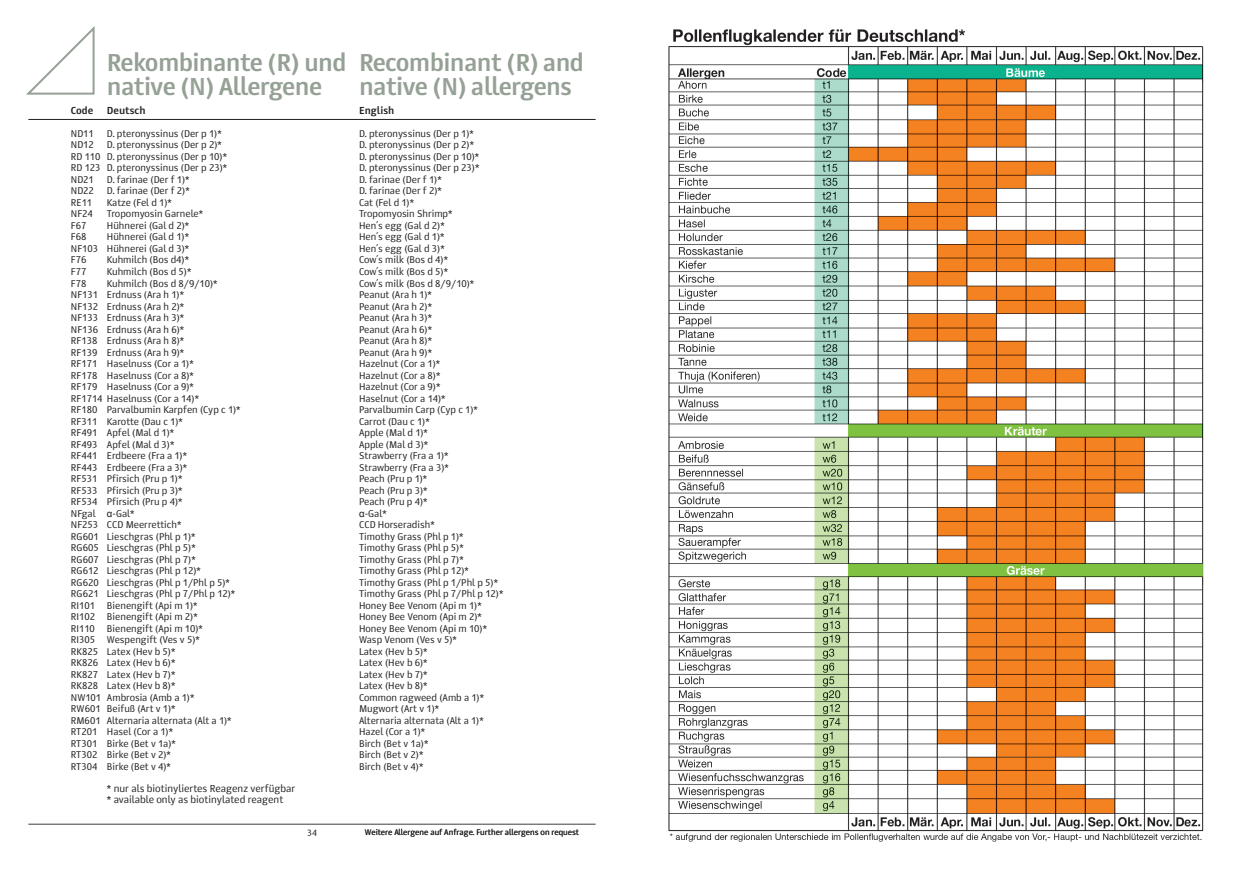
<style>
.page{position:relative;width:1248px;height:871px;background:#fff}
.page>*{position:absolute;margin:0;border:0;box-sizing:border-box;transform-origin:0 0}
.t1{font:700 24px "Story";letter-spacing:-.03em;color:#96a196}
.t2{font:10px "Story";color:#231f20}
.t3{font:700 10px "Story";color:#231f20}
.t4{font:9.7px "Story";color:#231f20}
.t5{font:9.7px "Story";letter-spacing:-.02em;color:#231f20}
.t6{font:9px "Story";color:#231f20}
.t7{font:8px "Story";color:#231f20}
.s1{font-family:"Arial"}
</style>
<div class="page">
<hr style="left:28px;top:823px;width:567px;height:1px;background:#3e3e3f">
<hr style="left:28px;top:119px;width:567px;height:1px;background:#231f20">
<img style="left:668px;top:29px;width:536px;height:813px">
<svg style="left:26px;top:26px;width:69px;height:69px"></svg>
<p class="t1" style="left:107px;top:47px;width:478px">Rekombinante (R) und Recombinant (R) and</p>
<p class="t1" style="left:107px;top:71px;width:217px">native (N) Allergene</p>
<p class="t1" style="left:359px;top:71px;width:214px">native (N) allergens</p>
<p class="t3" style="left:71px;top:104px;width:24px">Code</p>
<p class="t3" style="left:107px;top:104px;width:40px">Deutsch</p>
<p class="t3" style="left:359px;top:104px;width:37px">English</p>
<p class="t4" style="left:71px;top:127px;width:24px">ND11</p>
<p class="t4" style="left:107px;top:127px;width:116px">D. pteronyssinus (Der p 1)*</p>
<p class="t4" style="left:359px;top:127px;width:116px">D. pteronyssinus (Der p 1)*</p>
<p class="t4" style="left:71px;top:139px;width:24px">ND12</p>
<p class="t4" style="left:107px;top:139px;width:116px">D. pteronyssinus (Der p 2)*</p>
<p class="t4" style="left:359px;top:139px;width:116px">D. pteronyssinus (Der p 2)*</p>
<p class="t4" style="left:71px;top:150px;width:158px">RD 110 D. pteronyssinus (Der p 10)*</p>
<p class="t4" style="left:359px;top:150px;width:122px">D. pteronyssinus (Der p 10)*</p>
<p class="t4" style="left:71px;top:162px;width:158px">RD 123 D. pteronyssinus (Der p 23)*</p>
<p class="t4" style="left:359px;top:162px;width:122px">D. pteronyssinus (Der p 23)*</p>
<p class="t4" style="left:71px;top:173px;width:24px">ND21</p>
<p class="t4" style="left:107px;top:173px;width:84px">D. farinae (Der f 1)*</p>
<p class="t4" style="left:359px;top:173px;width:84px">D. farinae (Der f 1)*</p>
<p class="t4" style="left:71px;top:185px;width:25px">ND22</p>
<p class="t4" style="left:107px;top:185px;width:84px">D. farinae (Der f 2)*</p>
<p class="t4" style="left:359px;top:185px;width:84px">D. farinae (Der f 2)*</p>
<p class="t4" style="left:71px;top:196px;width:23px">RE11</p>
<p class="t5" style="left:107px;top:196px;width:66px">Katze (Fel d 1)*</p>
<p class="t4" style="left:359px;top:196px;width:57px">Cat (Fel d 1)*</p>
<p class="t4" style="left:71px;top:208px;width:24px">NF24</p>
<p class="t4" style="left:107px;top:208px;width:98px">Tropomyosin Garnele*</p>
<p class="t4" style="left:359px;top:208px;width:95px">Tropomyosin Shrimp*</p>
<p class="t4" style="left:71px;top:219px;width:17px">F67</p>
<p class="t4" style="left:107px;top:219px;width:84px">Hühnerei (Gal d 2)*</p>
<p class="t4" style="left:359px;top:219px;width:87px">Hen´s egg (Gal d 2)*</p>
<p class="t4" style="left:71px;top:231px;width:17px">F68</p>
<p class="t4" style="left:107px;top:231px;width:84px">Hühnerei (Gal d 1)*</p>
<p class="t4" style="left:359px;top:231px;width:87px">Hen´s egg (Gal d 1)*</p>
<p class="t4" style="left:71px;top:242px;width:120px">NF103 Hühnerei (Gal d 3)*</p>
<p class="t4" style="left:359px;top:242px;width:87px">Hen´s egg (Gal d 3)*</p>
<p class="t4" style="left:71px;top:254px;width:17px">F76</p>
<p class="t4" style="left:107px;top:254px;width:84px">Kuhmilch (Bos d4)*</p>
<p class="t4" style="left:359px;top:254px;width:91px">Cow´s milk (Bos d 4)*</p>
<p class="t4" style="left:71px;top:265px;width:17px">F77</p>
<p class="t4" style="left:107px;top:265px;width:86px">Kuhmilch (Bos d 5)*</p>
<p class="t4" style="left:359px;top:265px;width:91px">Cow´s milk (Bos d 5)*</p>
<p class="t4" style="left:71px;top:277px;width:17px">F78</p>
<p class="t4" style="left:107px;top:277px;width:112px">Kuhmilch (Bos d 8/9/10)*</p>
<p class="t4" style="left:359px;top:277px;width:117px">Cow´s milk (Bos d 8/9/10)*</p>
<p class="t4" style="left:71px;top:288px;width:115px">NF131 Erdnuss (Ara h 1)*</p>
<p class="t4" style="left:359px;top:288px;width:74px">Peanut (Ara h 1)*</p>
<p class="t4" style="left:71px;top:300px;width:115px">NF132 Erdnuss (Ara h 2)*</p>
<p class="t4" style="left:359px;top:300px;width:74px">Peanut (Ara h 2)*</p>
<p class="t4" style="left:71px;top:311px;width:115px">NF133 Erdnuss (Ara h 3)*</p>
<p class="t4" style="left:359px;top:311px;width:74px">Peanut (Ara h 3)*</p>
<p class="t4" style="left:71px;top:323px;width:115px">NF136 Erdnuss (Ara h 6)*</p>
<p class="t4" style="left:359px;top:323px;width:74px">Peanut (Ara h 6)*</p>
<p class="t4" style="left:71px;top:334px;width:115px">RF138 Erdnuss (Ara h 8)*</p>
<p class="t4" style="left:359px;top:334px;width:74px">Peanut (Ara h 8)*</p>
<p class="t4" style="left:71px;top:346px;width:115px">RF139 Erdnuss (Ara h 9)*</p>
<p class="t4" style="left:359px;top:346px;width:74px">Peanut (Ara h 9)*</p>
<p class="t4" style="left:71px;top:357px;width:124px">RF171 Haselnuss (Cor a 1)*</p>
<p class="t4" style="left:359px;top:357px;width:83px">Hazelnut (Cor a 1)*</p>
<p class="t4" style="left:71px;top:369px;width:124px">RF178 Haselnuss (Cor a 8)*</p>
<p class="t4" style="left:359px;top:369px;width:83px">Hazelnut (Cor a 8)*</p>
<p class="t4" style="left:71px;top:380px;width:124px">RF179 Haselnuss (Cor a 9)*</p>
<p class="t4" style="left:359px;top:380px;width:83px">Hazelnut (Cor a 9)*</p>
<p class="t4" style="left:71px;top:392px;width:130px">RF1714 Haselnuss (Cor a 14)*</p>
<p class="t4" style="left:359px;top:392px;width:88px">Haselnut (Cor a 14)*</p>
<p class="t4" style="left:71px;top:403px;width:171px">RF180 Parvalbumin Karpfen (Cyp c 1)*</p>
<p class="t4" style="left:359px;top:403px;width:120px">Parvalbumin Carp (Cyp c 1)*</p>
<p class="t4" style="left:71px;top:415px;width:114px">RF311 Karotte (Dau c 1)*</p>
<p class="t4" style="left:359px;top:415px;width:72px">Carrot (Dau c 1)*</p>
<p class="t4" style="left:71px;top:426px;width:105px">RF491 Apfel (Mal d 1)*</p>
<p class="t4" style="left:359px;top:426px;width:70px">Apple (Mal d 1)*</p>
<p class="t4" style="left:71px;top:438px;width:105px">RF493 Apfel (Mal d 3)*</p>
<p class="t4" style="left:359px;top:438px;width:71px">Apple (Mal d 3)*</p>
<p class="t4" style="left:71px;top:449px;width:118px">RF441 Erdbeere (Fra a 1)*</p>
<p class="t4" style="left:359px;top:449px;width:91px">Strawberry (Fra a 1)*</p>
<p class="t4" style="left:71px;top:461px;width:118px">RF443 Erdbeere (Fra a 3)*</p>
<p class="t4" style="left:359px;top:461px;width:91px">Strawberry (Fra a 3)*</p>
<p class="t4" style="left:71px;top:472px;width:113px">RF531 Pfirsich (Pru p 1)*</p>
<p class="t4" style="left:359px;top:472px;width:70px">Peach (Pru p 1)*</p>
<p class="t4" style="left:71px;top:484px;width:113px">RF533 Pfirsich (Pru p 3)*</p>
<p class="t4" style="left:359px;top:484px;width:70px">Peach (Pru p 3)*</p>
<p class="t4" style="left:71px;top:495px;width:113px">RF534 Pfirsich (Pru p 4)*</p>
<p class="t4" style="left:359px;top:495px;width:70px">Peach (Pru p 4)*</p>
<p class="t4" style="left:71px;top:507px;width:65px">NFgal <span class="s1">α</span>-Gal*</p>
<p class="t4" style="left:359px;top:507px;width:29px"><span class="s1">α</span>-Gal*</p>
<p class="t4" style="left:71px;top:518px;width:112px">NF253 CCD Meerrettich*</p>
<p class="t4" style="left:359px;top:518px;width:77px">CCD Horseradish*</p>
<p class="t4" style="left:71px;top:530px;width:126px">RG601 Lieschgras (Phl p 1)*</p>
<p class="t4" style="left:359px;top:530px;width:106px">Timothy Grass (Phl p 1)*</p>
<p class="t4" style="left:71px;top:541px;width:126px">RG605 Lieschgras (Phl p 5)*</p>
<p class="t4" style="left:359px;top:541px;width:106px">Timothy Grass (Phl p 5)*</p>
<p class="t4" style="left:71px;top:553px;width:126px">RG607 Lieschgras (Phl p 7)*</p>
<p class="t4" style="left:359px;top:553px;width:106px">Timothy Grass (Phl p 7)*</p>
<p class="t4" style="left:71px;top:564px;width:131px">RG612 Lieschgras (Phl p 12)*</p>
<p class="t4" style="left:359px;top:564px;width:111px">Timothy Grass (Phl p 12)*</p>
<p class="t4" style="left:71px;top:576px;width:161px">RG620 Lieschgras (Phl p 1/Phl p 5)*</p>
<p class="t4" style="left:359px;top:576px;width:140px">Timothy Grass (Phl p 1/Phl p 5)*</p>
<p class="t4" style="left:71px;top:587px;width:166px">RG621 Lieschgras (Phl p 7/Phl p 12)*</p>
<p class="t4" style="left:359px;top:587px;width:146px">Timothy Grass (Phl p 7/Phl p 12)*</p>
<p class="t4" style="left:71px;top:599px;width:128px">RI101 Bienengift (Api m 1)*</p>
<p class="t4" style="left:359px;top:599px;width:124px">Honey Bee Venom (Api m 1)*</p>
<p class="t4" style="left:71px;top:610px;width:128px">RI102 Bienengift (Api m 2)*</p>
<p class="t4" style="left:359px;top:610px;width:124px">Honey Bee Venom (Api m 2)*</p>
<p class="t4" style="left:71px;top:622px;width:133px">RI110 Bienengift (Api m 10)*</p>
<p class="t4" style="left:359px;top:622px;width:129px">Honey Bee Venom (Api m 10)*</p>
<p class="t4" style="left:71px;top:633px;width:130px">RI305 Wespengift (Ves v 5)*</p>
<p class="t4" style="left:359px;top:633px;width:99px">Wasp Venom (Ves v 5)*</p>
<p class="t4" style="left:71px;top:645px;width:106px">RK825 Latex (Hev b 5)*</p>
<p class="t4" style="left:359px;top:645px;width:70px">Latex (Hev b 5)*</p>
<p class="t4" style="left:71px;top:656px;width:106px">RK826 Latex (Hev b 6)*</p>
<p class="t4" style="left:359px;top:656px;width:70px">Latex (Hev b 6)*</p>
<p class="t4" style="left:71px;top:668px;width:106px">RK827 Latex (Hev b 7)*</p>
<p class="t4" style="left:359px;top:668px;width:70px">Latex (Hev b 7)*</p>
<p class="t4" style="left:71px;top:679px;width:106px">RK828 Latex (Hev b 8)*</p>
<p class="t4" style="left:359px;top:679px;width:70px">Latex (Hev b 8)*</p>
<p class="t4" style="left:71px;top:691px;width:125px">NW101 Ambrosia (Amb a 1)*</p>
<p class="t4" style="left:359px;top:691px;width:126px">Common ragweed (Amb a 1)*</p>
<p class="t4" style="left:71px;top:702px;width:106px">RW601 Beifuß (Art v 1)*</p>
<p class="t4" style="left:359px;top:702px;width:82px">Mugwort (Art v 1)*</p>
<p class="t4" style="left:71px;top:714px;width:162px">RM601 Alternaria alternata (Alt a 1)*</p>
<p class="t4" style="left:359px;top:714px;width:126px">Alternaria alternata (Alt a 1)*</p>
<p class="t4" style="left:71px;top:725px;width:104px">RT201 Hasel (Cor a 1)*</p>
<p class="t4" style="left:359px;top:725px;width:68px">Hazel (Cor a 1)*</p>
<p class="t4" style="left:71px;top:737px;width:107px">RT301 Birke (Bet v 1a)*</p>
<p class="t4" style="left:359px;top:737px;width:71px">Birch (Bet v 1a)*</p>
<p class="t4" style="left:71px;top:748px;width:102px">RT302 Birke (Bet v 2)*</p>
<p class="t4" style="left:359px;top:748px;width:66px">Birch (Bet v 2)*</p>
<p class="t4" style="left:71px;top:760px;width:102px">RT304 Birke (Bet v 4)*</p>
<p class="t4" style="left:359px;top:760px;width:66px">Birch (Bet v 4)*</p>
<p class="t2" style="left:107px;top:782px;width:190px">* nur als biotinyliertes Reagenz verfügbar</p>
<p class="t2" style="left:107px;top:793px;width:178px">* available only as biotinylated reagent</p>
<p class="t6" style="left:307px;top:827px;width:11px">34</p>
<p class="t7" style="left:365px;top:827px;width:216px">Weitere Allergene auf Anfrage. Further allergens on request</p>
</div>
